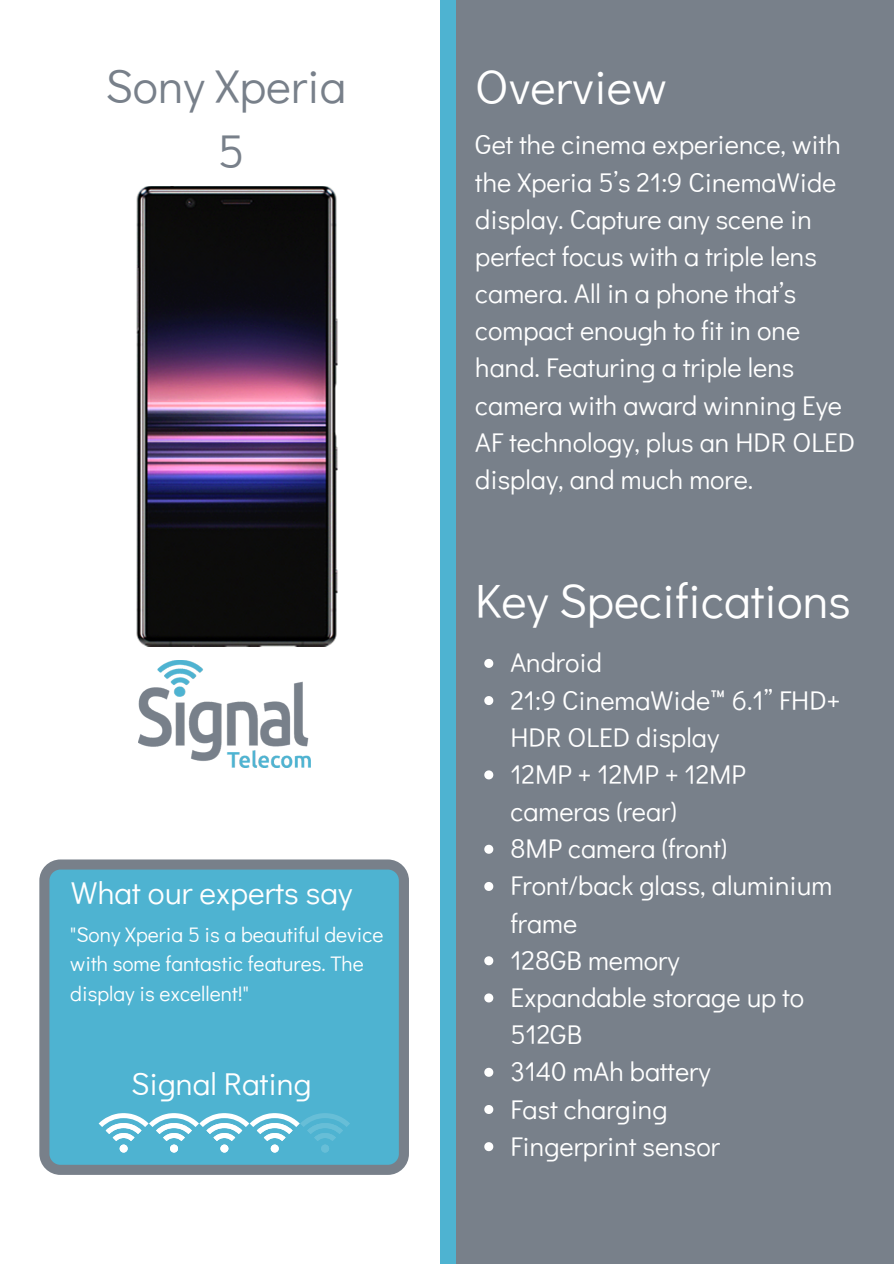
<style>
.page{position:relative;width:894px;height:1264px;background:#fff}
.page>*{position:absolute;margin:0;border:0;box-sizing:border-box;transform-origin:0 0}
.t1{font:48px "Didact Gothic";color:#fff}
.t2{font:47.25px/65.2px "Didact Gothic";color:#78808a;text-align:center}
.t3{font:31.5px "Didact Gothic";color:#fff}
.t4{font:27px/37.2px "Didact Gothic";color:#fff}
.t5{font:21px/29.2px "Didact Gothic";color:#fff}
</style>
<div class="page">
<div style="left:0;top:0;width:893px;height:1263px;background:#78808a"></div>
<div style="left:0;top:0;width:448px;height:1263px;background:#fff"></div>
<div style="left:440px;top:0;width:16px;height:1263px;background:#4eb3d1"></div>
<svg style="left:484px;top:659px;width:9px;height:9px"></svg>
<svg style="left:484px;top:696px;width:9px;height:9px"></svg>
<svg style="left:484px;top:770px;width:9px;height:9px"></svg>
<svg style="left:484px;top:844px;width:9px;height:9px"></svg>
<svg style="left:484px;top:882px;width:9px;height:9px"></svg>
<svg style="left:484px;top:956px;width:9px;height:9px"></svg>
<svg style="left:484px;top:993px;width:9px;height:9px"></svg>
<svg style="left:484px;top:1067px;width:9px;height:9px"></svg>
<svg style="left:484px;top:1105px;width:9px;height:8px"></svg>
<svg style="left:484px;top:1142px;width:9px;height:9px"></svg>
<img style="left:138px;top:660px;width:172px;height:107px">
<svg style="left:39px;top:859px;width:370px;height:315px;background:#54adc8"></svg>
<svg style="left:99px;top:1113px;width:251px;height:39px"></svg>
<div style="left:321px;top:1144px;width:8px;height:8px;background:#67bed7;border-radius:50%"></div>
<img style="left:136px;top:186px;width:202px;height:461px">
<h2 class="t2" style="left:105px;top:52px;width:242px">Sony Xperia<br>5</h2>
<p class="t3" style="left:71px;top:871px;width:283px">What our experts say</p>
<p class="t5" style="left:70px;top:919px;width:314px">"Sony Xperia 5 is a beautiful device with some fantastic features. The display is excellent!"</p>
<p class="t3" style="left:131px;top:1061px;width:182px">Signal Rating</p>
<h1 class="t1" style="left:475px;top:54px;width:193px">Overview</h1>
<p class="t4" style="left:475px;top:125px;width:381px">Get the cinema experience, with the Xperia 5’s 21:9 CinemaWide display. Capture any scene in perfect focus with a triple lens camera. All in a phone that’s compact enough to fit in one hand. Featuring a triple lens camera with award winning Eye<br>AF technology, plus an HDR OLED display, and much more.</p>
<h1 class="t1" style="left:475px;top:568px;width:377px">Key Specifications</h1>
<p class="t4" style="left:510px;top:643px;width:331px">Android<br>21:9 CinemaWide™ 6.1” FHD+<br>HDR OLED display<br>12MP + 12MP + 12MP cameras (rear)<br>8MP camera (front)<br>Front/back glass, aluminium frame<br>128GB memory<br>Expandable storage up to<br>512GB<br>3140 mAh battery<br>Fast charging<br>Fingerprint sensor</p>
</div>
